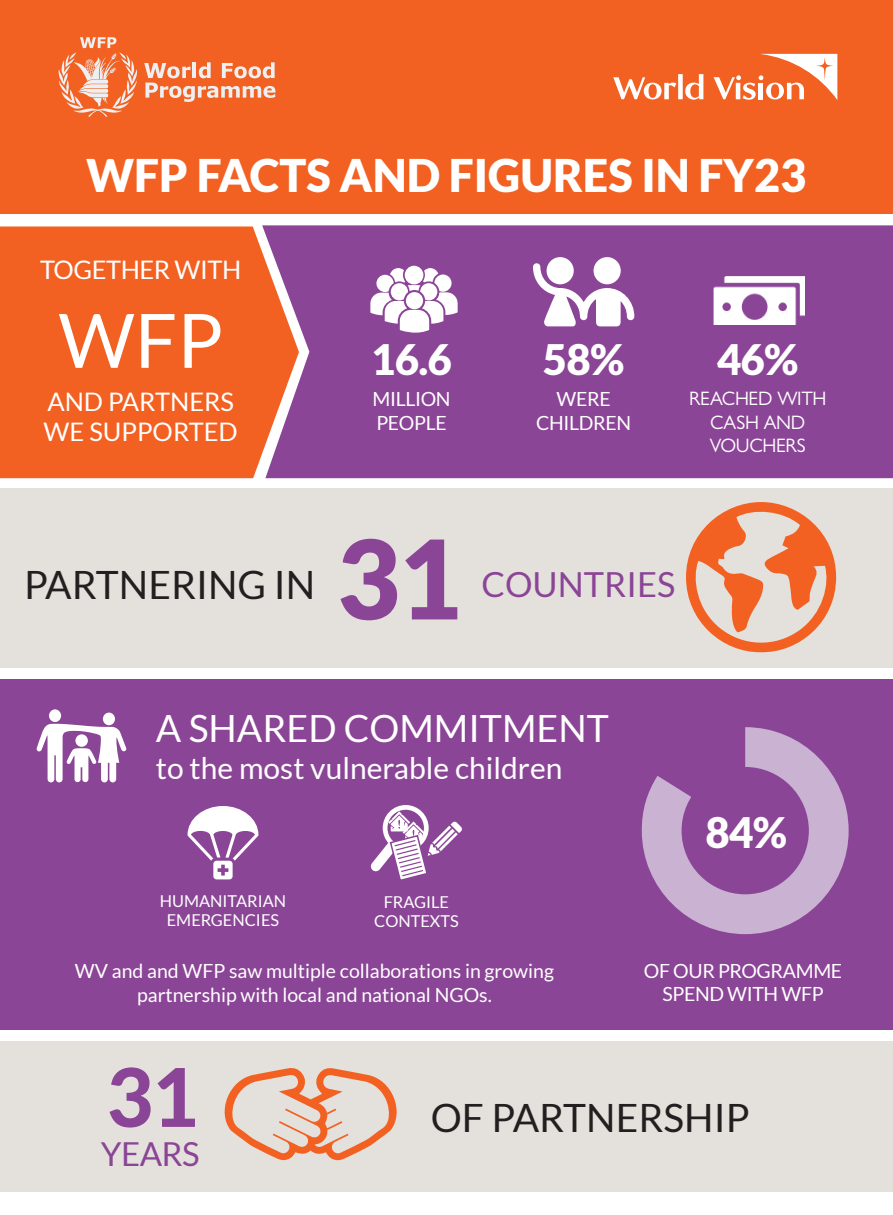
<style>
.page{position:relative;width:893px;height:1215px;background:#fff}
.page>*{position:absolute;margin:0;border:0;box-sizing:border-box;transform-origin:0 0}
.t1{font:900 109.5px "Lato";color:#8b4596}
.t2{font:800 81px "Lato";color:#8b4596}
.t3{font:75px "Lato";color:#fff}
.t4{font:57px "Lato";color:#fff}
.t5{font:900 45px "Lato";color:#fff}
.t6{font:900 42px "Lato";letter-spacing:-.015em;color:#fff}
.t7{font:39px "Lato";color:#231f20}
.t8{font:37.5px "Lato";color:#fff}
.t9{font:34.5px "Lato";color:#8b4596}
.t10{font:33px "Lato";letter-spacing:-.015em;color:#8b4596}
.t11{font:30px "Lato";color:#fff}
.t12{font:25.5px/30.6px "Lato";color:#fff}
.t13{font:19.5px/23.4px "Lato";color:#fff;text-align:center}
.t14{font:19.5px/23.4px "Gill Sans Nova";letter-spacing:-.015em;color:#fff;text-align:center}
.t15{font:16.35px/19.6px "Lato";color:#fff;text-align:center}
</style>
<div class="page">
<div style="left:0;top:678px;width:893px;height:350px;background:#8b4596"></div>
<div style="left:0;top:0;width:893px;height:214px;background:#f26121"></div>
<div style="left:262px;top:225px;width:631px;height:253px;background:#8b4596"></div>
<svg style="left:613px;top:54px;width:224px;height:46px"></svg>
<svg style="left:59px;top:37px;width:78px;height:80px"></svg>
<svg style="left:144px;top:62px;width:131px;height:40px"></svg>
<svg style="left:0;top:226px;width:299px;height:252px;background:#ed652d"></svg>
<div style="left:49px;top:709px;width:12px;height:12px;background:#fff;border-radius:50%"></div>
<div style="left:103px;top:712px;width:12px;height:13px;background:#fff;border-radius:50%"></div>
<svg style="left:36px;top:723px;width:91px;height:59px"></svg>
<svg style="left:383px;top:804px;width:46px;height:46px"></svg>
<svg style="left:387px;top:809px;width:37px;height:37px"></svg>
<svg style="left:370px;top:811px;width:92px;height:69px"></svg>
<div style="left:0;top:488px;width:893px;height:179px;background:#e4e1dc"></div>
<svg style="left:686px;top:502px;width:150px;height:150px"></svg>
<div style="left:547px;top:257px;width:27px;height:27px;background:#fff;border-radius:50%"></div>
<div style="left:593px;top:257px;width:28px;height:27px;background:#fff;border-radius:50%"></div>
<svg style="left:533px;top:263px;width:101px;height:63px"></svg>
<img style="left:711px;top:271px;width:93px;height:54px">
<div style="left:405px;top:266px;width:18px;height:18px;background:#fff;border-radius:50%"></div>
<svg style="left:370px;top:268px;width:88px;height:64px"></svg>
<svg style="left:642px;top:727px;width:207px;height:206px"></svg>
<div style="left:682px;top:766px;width:127px;height:128px;background:#8b4596;border-radius:50%"></div>
<svg style="left:188px;top:806px;width:70px;height:73px"></svg>
<div style="left:0;top:1040px;width:893px;height:150px;background:#e4e1dc"></div>
<svg style="left:224px;top:1068px;width:173px;height:91px"></svg>
<h3 class="t5" style="left:86px;top:149px;width:722px">WFP FACTS AND FIGURES IN FY23</h3>
<h3 class="t12" style="left:40px;top:254px;width:203px">TOGETHER WITH</h3>
<h3 class="t3" style="left:58px;top:299px;width:166px">WFP</h3>
<h3 class="t12" style="left:44px;top:386px;width:196px">AND PARTNERS<br>WE SUPPORTED</h3>
<p class="t13" style="left:536px;top:387px;width:97px">WERE<br>CHILDREN</p>
<h3 class="t6" style="left:543px;top:335px;width:83px">58%</h3>
<h3 class="t6" style="left:717px;top:335px;width:83px">46%</h3>
<p class="t14" style="left:689px;top:386px;width:139px">REACHED WITH<br>CASH AND<br>VOUCHERS</p>
<h3 class="t6" style="left:371px;top:335px;width:82px">16.6</h3>
<p class="t13" style="left:372px;top:387px;width:80px;text-align:left">MILLION<br>PEOPLE</p>
<h3 class="t7" style="left:24px;top:562px;width:293px">PARTNERING IN</h3>
<h1 class="t1" style="left:336px;top:515px;width:127px">31</h1>
<h3 class="t9" style="left:481px;top:565px;width:195px">COUNTRIES</h3>
<h3 class="t8" style="left:156px;top:707px;width:454px">A SHARED COMMITMENT</h3>
<h3 class="t11" style="left:156px;top:750px;width:408px">to the most vulnerable children</h3>
<p class="t15" style="left:160px;top:890px;width:128px">HUMANITARIAN<br>EMERGENCIES</p>
<p class="t15" style="left:374px;top:891px;width:86px">FRAGILE<br>CONTEXTS</p>
<p class="t13" style="left:75px;top:959px;width:481px">WV and and WFP saw multiple collaborations in growing partnership with local and national NGOs.</p>
<h3 class="t4" style="left:698px;top:802px;width:110px">84%</h3>
<h3 class="t6" style="left:706px;top:807px;width:83px">84%</h3>
<p class="t13" style="left:644px;top:958px;width:200px">OF OUR PROGRAMME<br>SPEND WITH WFP</p>
<h2 class="t2" style="left:107px;top:1036px;width:94px">31</h2>
<h3 class="t10" style="left:101px;top:1135px;width:100px">YEARS</h3>
<h3 class="t7" style="left:431px;top:1095px;width:320px">OF PARTNERSHIP</h3>
</div>
